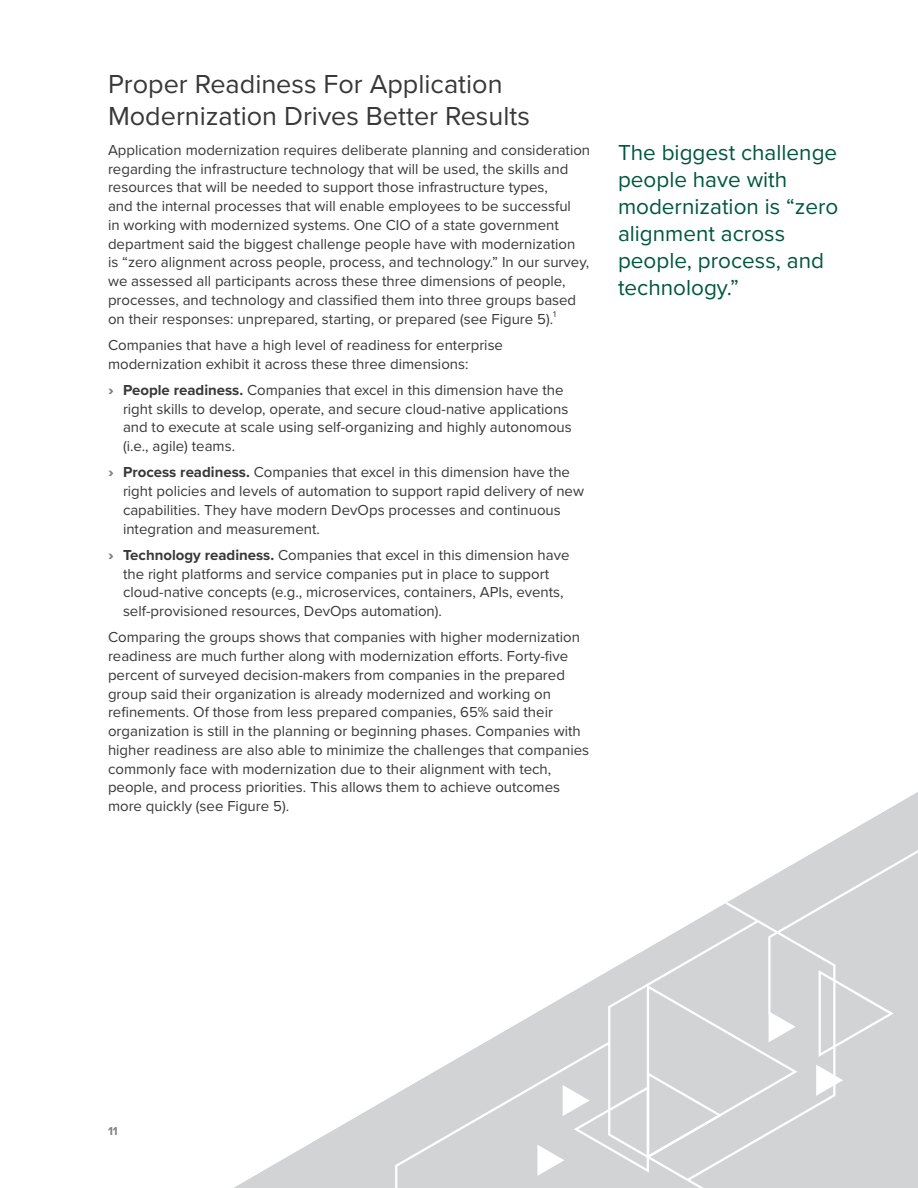
<style>
.page{position:relative;width:918px;height:1188px;background:#fff}
.page>*{position:absolute;margin:0;border:0;box-sizing:border-box;transform-origin:0 0}
.t1{font:27px/31.5px "Proxima Nova";color:#383839}
.t2{font:22.5px/27px "Proxima Nova";color:#005740}
.t3{font:15px/18.8px "Proxima Nova";color:#383839}
.t4{font:700 12px "Proxima Nova";color:#808285}
.s1{font-weight:900;color:#808285}
.s2{font-weight:700}
</style>
<div class="page">
<svg style="left:234px;top:792px;width:684px;height:396px"></svg>
<svg style="left:394px;top:834px;width:524px;height:354px"></svg>
<h1 class="t1" style="left:108px;top:67px;width:423px">Proper Readiness For Application<br>Modernization Drives Better Results</h1>
<p class="t3" style="left:108px;top:140px;width:484px">Application modernization requires deliberate planning and consideration regarding the infrastructure technology that will be used, the skills and resources that will be needed to support those infrastructure types,<br>and the internal processes that will enable employees to be successful<br>in working with modernized systems. One CIO of a state government department said the biggest challenge people have with modernization<br>is “zero alignment across people, process, and technology.” In our survey, we assessed all participants across these three dimensions of people, processes, and technology and classified them into three groups based on their responses: unprepared, starting, or prepared (see Figure 5).<sup>1</sup></p>
<p class="t3" style="left:108px;top:335px;width:397px">Companies that have a high level of readiness for enterprise modernization exhibit it across these three dimensions:</p>
<p class="t3" style="left:123px;top:380px;width:450px;text-indent:-15px"><span class="s1">›</span> <span class="s2">People readiness.</span> Companies that excel in this dimension have the right skills to develop, operate, and secure cloud-native applications and to execute at scale using self-organizing and highly autonomous (i.e., agile) teams.</p>
<p class="t3" style="left:123px;top:462px;width:463px;text-indent:-15px"><span class="s1">›</span> <span class="s2">Process readiness.</span> Companies that excel in this dimension have the right policies and levels of automation to support rapid delivery of new capabilities. They have modern DevOps processes and continuous integration and measurement.</p>
<p class="t3" style="left:123px;top:545px;width:448px;text-indent:-15px"><span class="s1">›</span> <span class="s2">Technology readiness.</span> Companies that excel in this dimension have the right platforms and service companies put in place to support cloud-native concepts (e.g., microservices, containers, APIs, events, self-provisioned resources, DevOps automation).</p>
<p class="t3" style="left:108px;top:627px;width:483px">Comparing the groups shows that companies with higher modernization readiness are much further along with modernization efforts. Forty-five percent of surveyed decision-makers from companies in the prepared group said their organization is already modernized and working on refinements. Of those from less prepared companies, 65% said their organization is still in the planning or beginning phases. Companies with higher readiness are also able to minimize the challenges that companies commonly face with modernization due to their alignment with tech, people, and process priorities. This allows them to achieve outcomes more quickly (see Figure 5).</p>
<h2 class="t2" style="left:618px;top:138px;width:222px">The biggest challenge people have with modernization is “zero alignment across people, process, and technology.”</h2>
<p class="t4" style="left:108px;top:1122px;width:11px">11</p>
</div>
